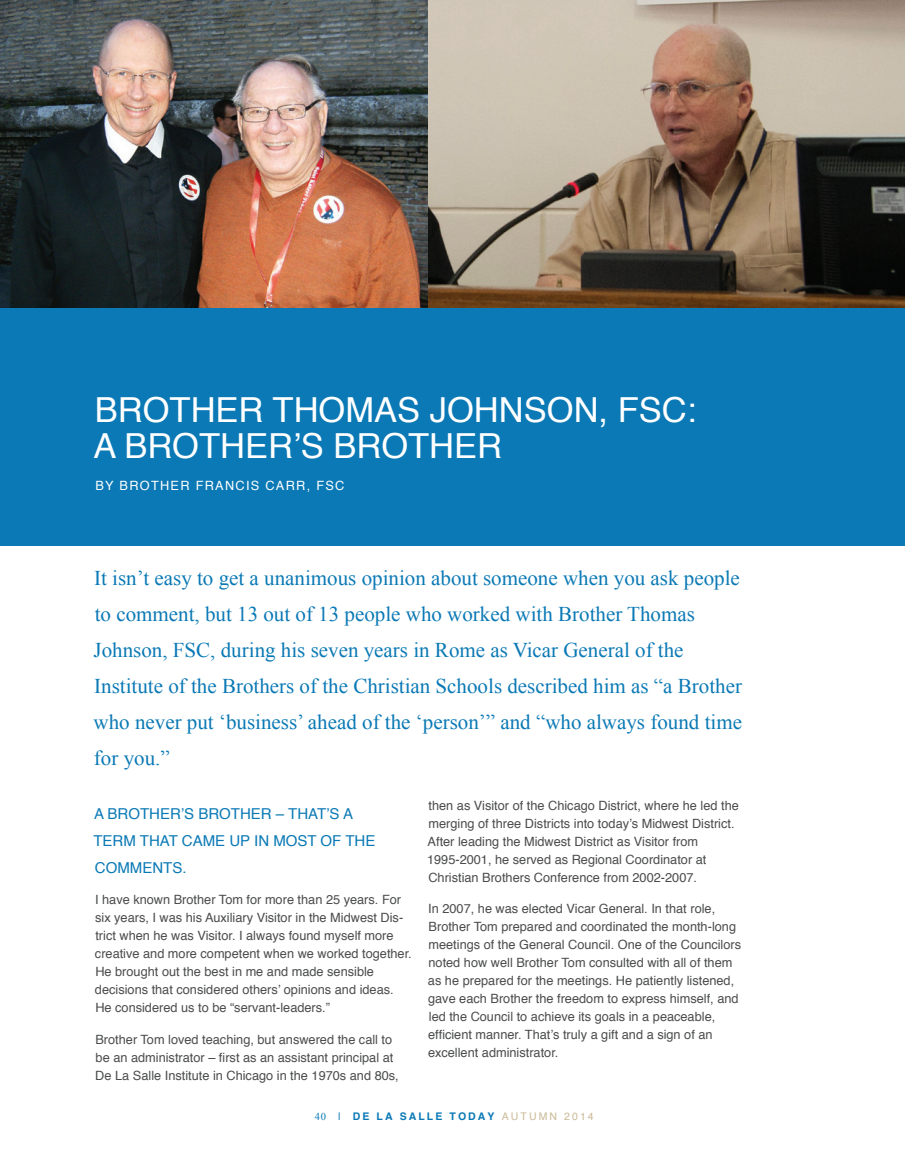
<style>
.page{position:relative;width:905px;height:1161px;background:#fff}
.page>*{position:absolute;margin:0;border:0;box-sizing:border-box;transform-origin:0 0}
.t1{font:34.5px/36px "Helvetica";color:#fff}
.t2{font:21px/36px "Times New Roman";color:#0a79b5}
.t3{font:15px/27px "Helvetica";color:#0a79b5}
.t4{font:12.75px/18px "Helvetica";color:#4b4c4d}
.t5{font:12.75px "Helvetica";letter-spacing:.1em;color:#fff}
.t6{font:700 10.5px "Helvetica";letter-spacing:.2em;color:#0a79b5}
.s1{font-family:"Times New Roman";font-weight:400}
.s2{font-weight:400}
.s3{font-weight:400;color:#caba97}
</style>
<div class="page">
<div style="left:0;top:307px;width:904px;height:239px;background:#0a79b5"></div>
<img style="left:0;top:0;width:904px;height:307px">
<h1 class="t1" style="left:94px;top:393px;width:604px">BROTHER THOMAS JOHNSON, FSC:<br>A BROTHER’S BROTHER</h1>
<p class="t5" style="left:95px;top:476px;width:250px">BY BROTHER FRANCIS CARR, FSC</p>
<p class="t2" style="left:94px;top:559px;width:650px">It isn’t easy to get a unanimous opinion about someone when you ask people to comment, but 13 out of 13 people who worked with Brother Thomas Johnson, FSC, during his seven years in Rome as Vicar General of the Institute of the Brothers of the Christian Schools described him as “a Brother who never put ‘business’ ahead of the ‘person’” and “who always found time for you.”</p>
<p class="t3" style="left:93px;top:800px;width:283px">A BROTHER’S BROTHER – THAT’S A<br>TERM THAT CAME UP IN MOST OF THE<br>COMMENTS.</p>
<p class="t4" style="left:95px;top:891px;width:318px">I have known Brother Tom for more than 25 years. For six years, I was his Auxiliary Visitor in the Midwest Dis&shy;trict when he was Visitor. I always found myself more creative and more competent when we worked together.<br>He brought out the best in me and made sensible decisions that considered others’ opinions and ideas.<br>He considered us to be “servant-leaders.”</p>
<p class="t4" style="left:95px;top:1031px;width:305px">Brother Tom loved teaching, but answered the call to be an administrator – first as an assistant principal at<br>De La Salle Institute in Chicago in the 1970s and 80s,</p>
<p class="t4" style="left:427px;top:797px;width:313px">then as Visitor of the Chicago District, where he led the merging of three Districts into today’s Midwest District.<br>After leading the Midwest District as Visitor from 1995-2001, he served as Regional Coordinator at Christian Brothers Conference from 2002-2007.</p>
<p class="t4" style="left:428px;top:900px;width:315px">In 2007, he was elected Vicar General. In that role, Brother Tom prepared and coordinated the month-long meetings of the General Council. One of the Councilors noted how well Brother Tom consulted with all of them as he prepared for the meetings. He patiently listened, gave each Brother the freedom to express himself, and led the Council to achieve its goals in a peaceable, efficient manner. That’s truly a gift and a sign of an excellent administrator.</p>
<p class="t6" style="left:315px;top:1107px;width:280px"><span class="s1">40</span> <span class="s2">|</span> DE LA SALLE TODAY <span class="s3">AUTUMN 2014</span></p>
</div>
